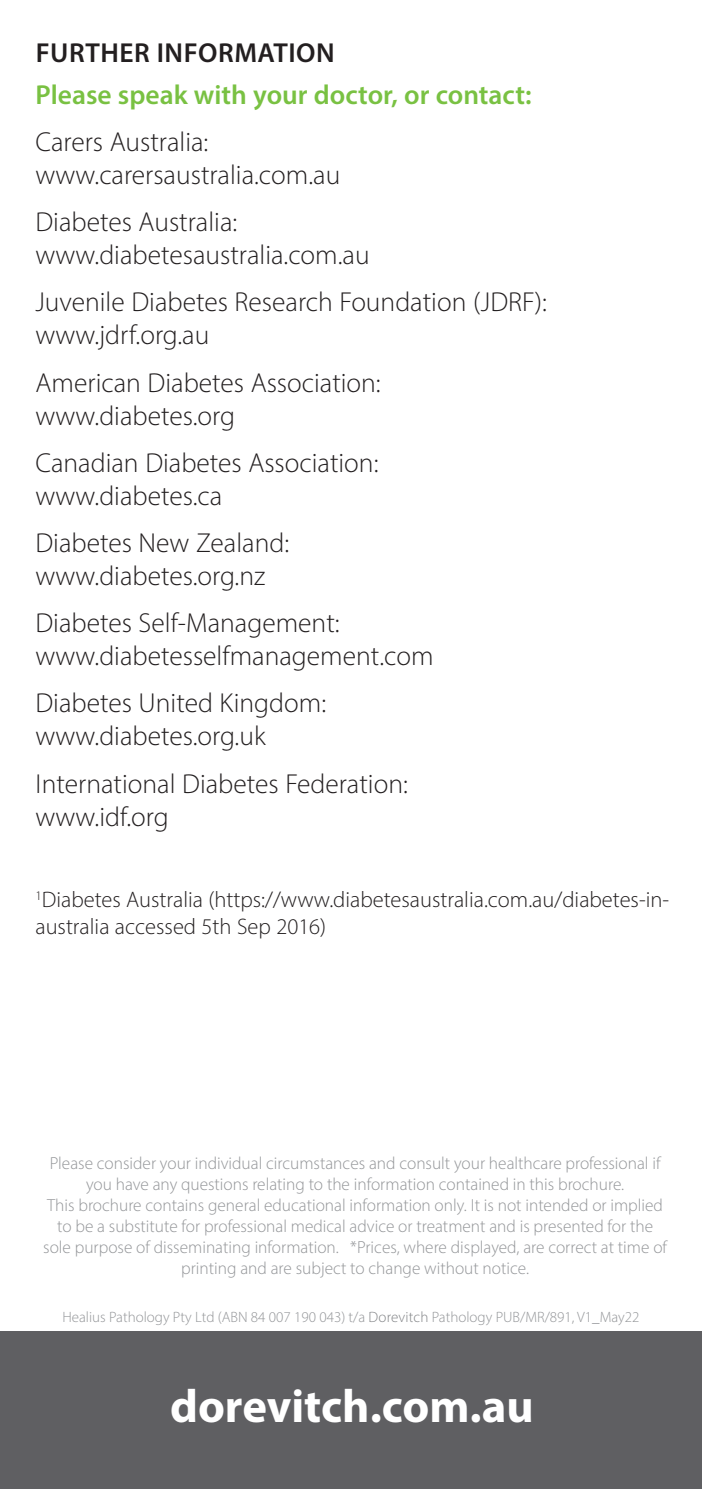
<style>
.page{position:relative;width:702px;height:1489px;background:#fff}
.page>*{position:absolute;margin:0;border:0;box-sizing:border-box;transform-origin:0 0}
.t1{font:700 46.75px "Myriad Pro";color:#fff}
.t2{font:300 27.5px/33px "Myriad Pro";color:#231f20}
.t3{font:600 27.5px "Myriad Pro";color:#79c142}
.t4{font:600 27.5px "Myriad Pro";letter-spacing:.02em;color:#231f20}
.t5{font:300 22.5px/27px "Myriad Pro";color:#231f20}
.t6{font:300 17.5px/21px "Myriad Pro";color:#939598;text-align:center}
.t7{font:300 15px "Myriad Pro";color:#939598}
.s1{color:#808285}
</style>
<div class="page">
<div style="left:0;top:1330px;width:702px;height:158px;background:#5f5f62"></div>
<h2 class="t4" style="left:36px;top:35px;width:300px">FURTHER INFORMATION</h2>
<h2 class="t3" style="left:35px;top:77px;width:497px">Please speak with your doctor, or contact:</h2>
<h2 class="t2" style="left:35px;top:125px;width:306px">Carers Australia: www.carersaustralia.com.au</h2>
<h2 class="t2" style="left:35px;top:205px;width:336px">Diabetes Australia: www.diabetesaustralia.com.au</h2>
<h2 class="t2" style="left:35px;top:285px;width:513px">Juvenile Diabetes Research Foundation (JDRF): www.jdrf.org.au</h2>
<h2 class="t2" style="left:35px;top:365px;width:347px">American Diabetes Association: www.diabetes.org</h2>
<h2 class="t2" style="left:35px;top:446px;width:344px">Canadian Diabetes Association: www.diabetes.ca</h2>
<h2 class="t2" style="left:35px;top:526px;width:255px">Diabetes New Zealand: www.diabetes.org.nz</h2>
<h2 class="t2" style="left:35px;top:606px;width:399px">Diabetes Self-Management: www.diabetesselfmanagement.com</h2>
<h2 class="t2" style="left:35px;top:686px;width:292px">Diabetes United Kingdom: www.diabetes.org.uk</h2>
<h2 class="t2" style="left:35px;top:766px;width:374px">International Diabetes Federation: www.idf.org</h2>
<p class="t5" style="left:35px;top:885px;width:635px"><sup>1</sup>Diabetes Australia (https://www.diabetesaustralia.com.au/diabetes-in&shy;australia accessed 5th Sep 2016)</p>
<p class="t6" style="left:43px;top:1151px;width:625px">Please consider your individual circumstances and consult your healthcare professional if you have any questions relating to the information contained in this brochure.<br>This brochure contains general educational information only. It is not intended or implied to be a substitute for professional medical advice or treatment and is presented for the sole purpose of disseminating information. *Prices, where displayed, are correct at time of printing and are subject to change without notice.</p>
<p class="t7" style="left:62px;top:1307px;width:578px">Healius Pathology Pty Ltd (ABN 84 007 190 043) t/a <span class="s1">Dorevitch</span> Pathology PUB/MR/891, V1_May22</p>
<h1 class="t1" style="left:170px;top:1375px;width:365px">dorevitch.com.au</h1>
</div>
